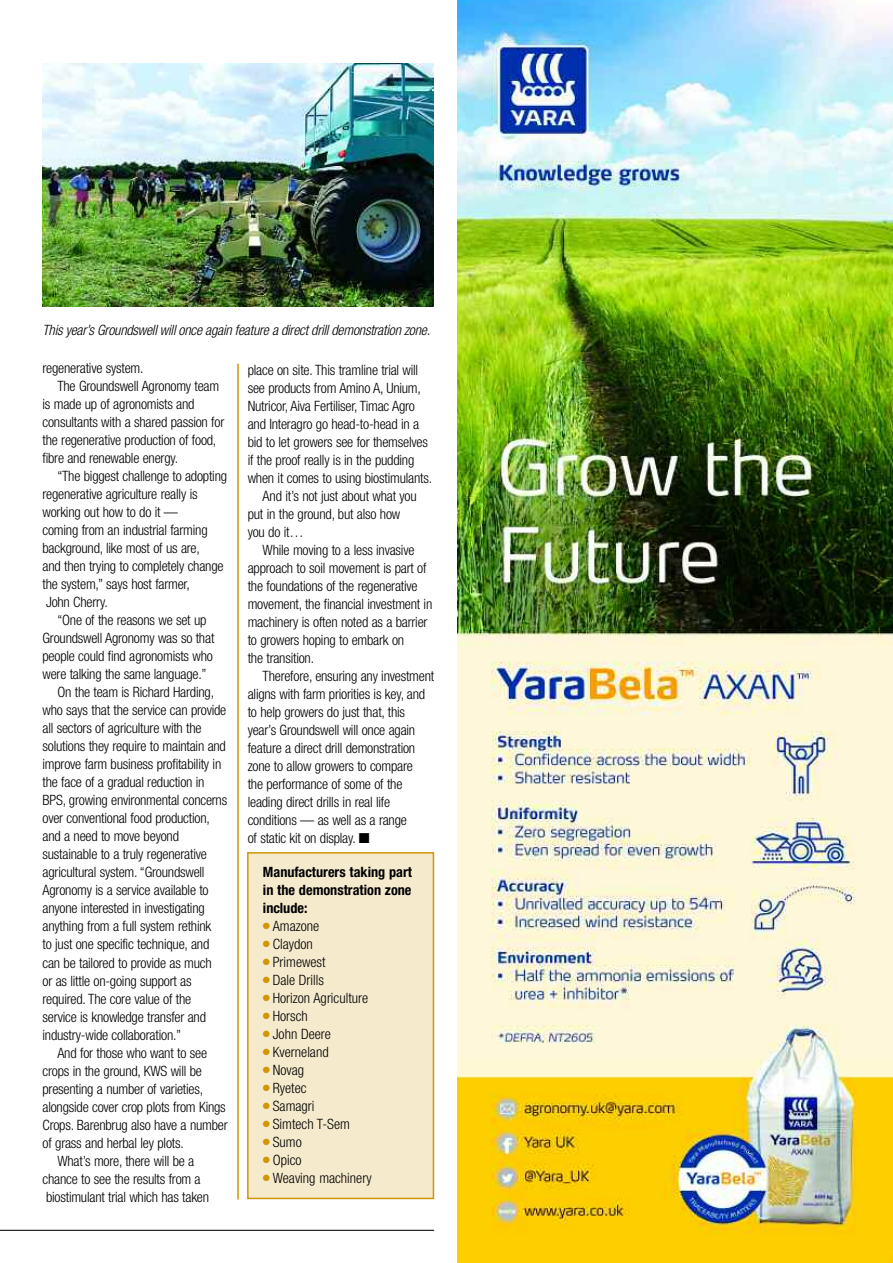
<style>
.page{position:relative;width:893px;height:1263px;background:#fff}
.page>*{position:absolute;margin:0;border:0;box-sizing:border-box;transform-origin:0 0}
.t1{font:300 condensed 14.25px "Helvetica Neue";letter-spacing:-.015em;color:#000}
.t2{font:italic 300 condensed 14.25px "Helvetica Neue";letter-spacing:-.015em;color:#000}
.t3{font:700 condensed 14.25px/18px "Helvetica Neue";color:#000;text-align:justify}
</style>
<div class="page">
<hr style="left:237px;top:364px;width:2px;height:835px;background:#d19604">
<img style="left:43px;top:64px;width:391px;height:243px">
<div style="left:248px;top:853px;width:185px;height:345px;background:#f6eacd"></div>
<div style="left:247px;top:852px;width:187px;height:347px;border:2px solid #d19604"></div>
<img style="left:458px;top:0;width:435px;height:1263px">
<hr style="left:0;top:1230px;width:434px;height:1px;background:#000">
<p class="t2" style="left:43px;top:324px;width:389px">This year’s Groundswell will once again feature a direct drill demonstration zone.</p>
<p class="t1" style="left:43px;top:363px;width:103px">regenerative system.</p>
<p class="t1" style="left:57px;top:381px;width:163px">The Groundswell Agronomy team</p>
<p class="t1" style="left:43px;top:399px;width:154px">is made up of agronomists and</p>
<p class="t1" style="left:43px;top:417px;width:183px">consultants with a shared passion for</p>
<p class="t1" style="left:43px;top:435px;width:175px">the regenerative production of food,</p>
<p class="t1" style="left:43px;top:453px;width:137px">fibre and renewable energy.</p>
<p class="t1" style="left:57px;top:471px;width:171px">“The biggest challenge to adopting</p>
<p class="t1" style="left:43px;top:489px;width:157px">regenerative agriculture really is</p>
<p class="t1" style="left:43px;top:507px;width:137px">working out how to do it ––</p>
<p class="t1" style="left:43px;top:525px;width:167px">coming from an industrial farming</p>
<p class="t1" style="left:43px;top:543px;width:159px">background, like most of us are,</p>
<p class="t1" style="left:43px;top:561px;width:183px">and then trying to completely change</p>
<p class="t1" style="left:43px;top:579px;width:149px">the system,” says host farmer,</p>
<p class="t1" style="left:46px;top:597px;width:63px">John Cherry.</p>
<p class="t1" style="left:57px;top:615px;width:151px">“One of the reasons we set up</p>
<p class="t1" style="left:43px;top:633px;width:173px">Groundswell Agronomy was so that</p>
<p class="t1" style="left:43px;top:651px;width:172px">people could find agronomists who</p>
<p class="t1" style="left:43px;top:669px;width:166px">were talking the same language.”</p>
<p class="t1" style="left:57px;top:687px;width:158px">On the team is Richard Harding,</p>
<p class="t1" style="left:43px;top:705px;width:185px">who says that the service can provide</p>
<p class="t1" style="left:43px;top:723px;width:161px">all sectors of agriculture with the</p>
<p class="t1" style="left:43px;top:741px;width:185px">solutions they require to maintain and</p>
<p class="t1" style="left:43px;top:759px;width:180px">improve farm business profitability in</p>
<p class="t1" style="left:43px;top:777px;width:164px">the face of a gradual reduction in</p>
<p class="t1" style="left:43px;top:795px;width:186px">BPS, growing environmental concerns</p>
<p class="t1" style="left:43px;top:813px;width:169px">over conventional food production,</p>
<p class="t1" style="left:43px;top:831px;width:138px">and a need to move beyond</p>
<p class="t1" style="left:43px;top:849px;width:166px">sustainable to a truly regenerative</p>
<p class="t1" style="left:43px;top:867px;width:164px">agricultural system. “Groundswell</p>
<p class="t1" style="left:43px;top:885px;width:168px">Agronomy is a service available to</p>
<p class="t1" style="left:43px;top:903px;width:164px">anyone interested in investigating</p>
<p class="t1" style="left:43px;top:921px;width:170px">anything from a full system rethink</p>
<p class="t1" style="left:43px;top:939px;width:168px">to just one specific technique, and</p>
<p class="t1" style="left:43px;top:957px;width:171px">can be tailored to provide as much</p>
<p class="t1" style="left:43px;top:975px;width:151px">or as little on-going support as</p>
<p class="t1" style="left:43px;top:993px;width:150px">required. The core value of the</p>
<p class="t1" style="left:43px;top:1011px;width:165px">service is knowledge transfer and</p>
<p class="t1" style="left:43px;top:1029px;width:140px">industry-wide collaboration.”</p>
<p class="t1" style="left:57px;top:1047px;width:151px">And for those who want to see</p>
<p class="t1" style="left:43px;top:1065px;width:161px">crops in the ground, KWS will be</p>
<p class="t1" style="left:43px;top:1083px;width:162px">presenting a number of varieties,</p>
<p class="t1" style="left:43px;top:1101px;width:185px">alongside cover crop plots from Kings</p>
<p class="t1" style="left:43px;top:1119px;width:187px">Crops. Barenbrug also have a number</p>
<p class="t1" style="left:43px;top:1137px;width:143px">of grass and herbal ley plots.</p>
<p class="t1" style="left:57px;top:1155px;width:138px">What’s more, there will be a</p>
<p class="t1" style="left:43px;top:1173px;width:160px">chance to see the results from a</p>
<p class="t1" style="left:46px;top:1191px;width:165px">biostimulant trial which has taken</p>
<p class="t1" style="left:248px;top:364px;width:172px">place on site. This tramline trial will</p>
<p class="t1" style="left:248px;top:382px;width:175px">see products from Amino A, Unium,</p>
<p class="t1" style="left:248px;top:400px;width:169px">Nutricor, Aiva Fertiliser, Timac Agro</p>
<p class="t1" style="left:248px;top:418px;width:173px">and Interagro go head-to-head in a</p>
<p class="t1" style="left:248px;top:436px;width:182px">bid to let growers see for themselves</p>
<p class="t1" style="left:248px;top:454px;width:168px">if the proof really is in the pudding</p>
<p class="t1" style="left:248px;top:472px;width:186px">when it comes to using biostimulants.</p>
<p class="t1" style="left:263px;top:490px;width:156px">And it’s not just about what you</p>
<p class="t1" style="left:248px;top:508px;width:154px">put in the ground, but also how</p>
<p class="t1" style="left:248px;top:526px;width:57px">you do it…</p>
<p class="t1" style="left:263px;top:544px;width:153px">While moving to a less invasive</p>
<p class="t1" style="left:248px;top:562px;width:180px">approach to soil movement is part of</p>
<p class="t1" style="left:248px;top:580px;width:171px">the foundations of the regenerative</p>
<p class="t1" style="left:248px;top:598px;width:186px">movement, the financial investment in</p>
<p class="t1" style="left:248px;top:616px;width:181px">machinery is often noted as a barrier</p>
<p class="t1" style="left:248px;top:634px;width:158px">to growers hoping to embark on</p>
<p class="t1" style="left:248px;top:652px;width:68px">the transition.</p>
<p class="t1" style="left:263px;top:670px;width:173px">Therefore, ensuring any investment</p>
<p class="t1" style="left:248px;top:688px;width:179px">aligns with farm priorities is key, and</p>
<p class="t1" style="left:248px;top:706px;width:159px">to help growers do just that, this</p>
<p class="t1" style="left:248px;top:724px;width:169px">year’s Groundswell will once again</p>
<p class="t1" style="left:248px;top:742px;width:169px">feature a direct drill demonstration</p>
<p class="t1" style="left:248px;top:760px;width:167px">zone to allow growers to compare</p>
<p class="t1" style="left:248px;top:778px;width:156px">the performance of some of the</p>
<p class="t1" style="left:248px;top:796px;width:144px">leading direct drills in real life</p>
<p class="t1" style="left:248px;top:814px;width:161px">conditions –– as well as a range</p>
<p class="t1" style="left:248px;top:832px;width:123px">of static kit on display. ■</p>
<p class="t3" style="left:263px;top:864px;width:151px">Manufacturers taking part in the demonstration zone include:</p>
<p class="t1" style="left:263px;top:921px;width:58px"><sup>●</sup> Amazone</p>
<p class="t1" style="left:263px;top:939px;width:52px"><sup>●</sup> Claydon</p>
<p class="t1" style="left:263px;top:957px;width:64px"><sup>●</sup> Primewest</p>
<p class="t1" style="left:263px;top:975px;width:63px"><sup>●</sup> Dale Drills</p>
<p class="t1" style="left:263px;top:993px;width:107px"><sup>●</sup> Horizon Agriculture</p>
<p class="t1" style="left:263px;top:1011px;width:46px"><sup>●</sup> Horsch</p>
<p class="t1" style="left:263px;top:1029px;width:69px"><sup>●</sup> John Deere</p>
<p class="t1" style="left:263px;top:1047px;width:67px"><sup>●</sup> Kverneland</p>
<p class="t1" style="left:263px;top:1065px;width:43px"><sup>●</sup> Novag</p>
<p class="t1" style="left:263px;top:1083px;width:45px"><sup>●</sup> Ryetec</p>
<p class="t1" style="left:263px;top:1101px;width:53px"><sup>●</sup> Samagri</p>
<p class="t1" style="left:263px;top:1119px;width:88px"><sup>●</sup> Simtech T-Sem</p>
<p class="t1" style="left:263px;top:1137px;width:40px"><sup>●</sup> Sumo</p>
<p class="t1" style="left:263px;top:1155px;width:40px"><sup>●</sup> Opico</p>
<p class="t1" style="left:263px;top:1173px;width:110px"><sup>●</sup> Weaving machinery</p>
</div>
